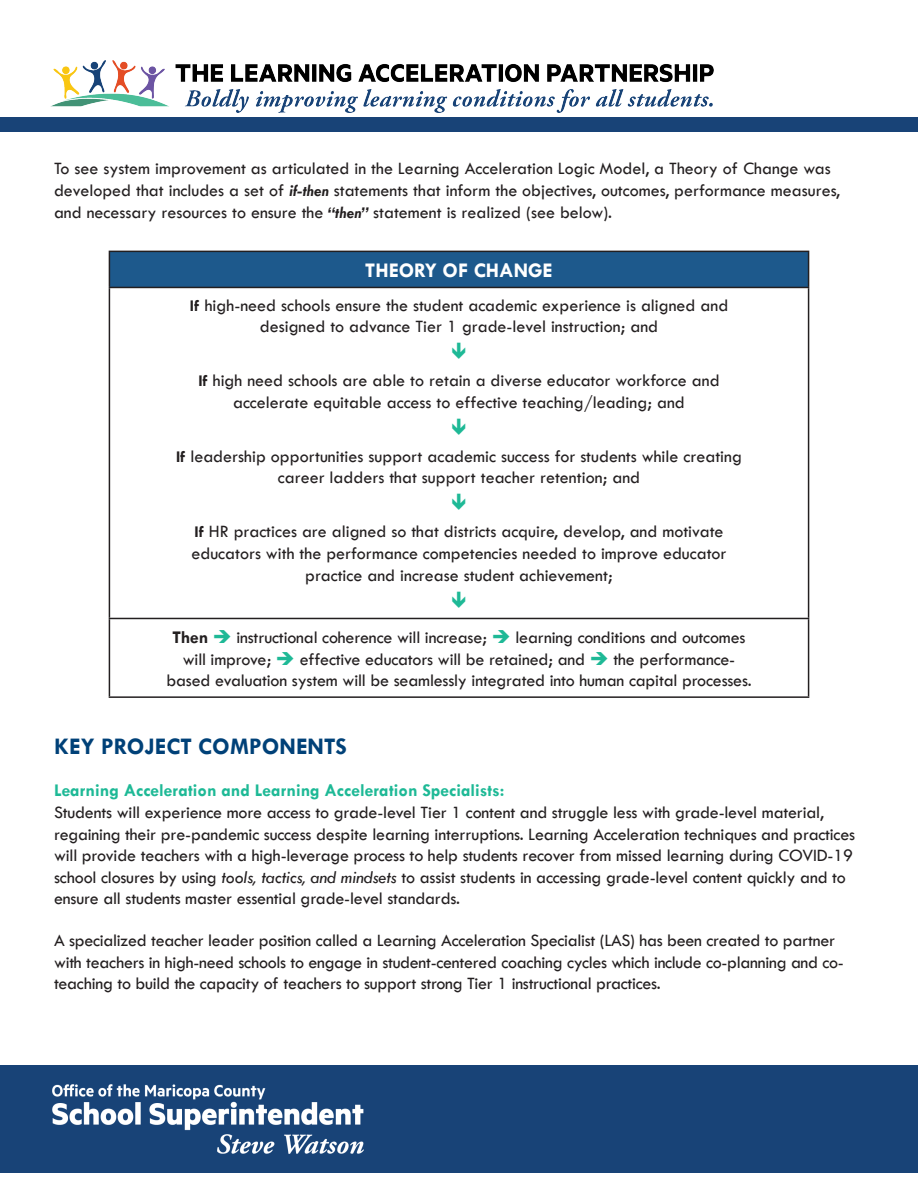
<style>
.page{position:relative;width:918px;height:1188px;background:#fff}
.page>*{position:absolute;margin:0;border:0;box-sizing:border-box;transform-origin:0 0}
.Heading_1{font:700 24px "Tw Cen";color:#004178}
.Table_Header{font:700 21px "Tw Cen";color:#fff}
.Body_text{font:18px/21.6px "Tw Cen";letter-spacing:-.01em;color:#231f20;text-align:center}
.Heading_2{font:700 18px "Tw Cen";color:#1eb996}
.s1{font-weight:700;font-style:italic;font-size:16.5px}
.s2{font-weight:700;font-size:16.5px}
.s3{font-weight:700}
.s4{color:#1eb996}
.s5{font-style:italic}
</style>
<div class="page">
<div style="left:0;top:117px;width:918px;height:15px;background:#184377"></div>
<div style="left:0;top:1065px;width:918px;height:108px;background:#184377"></div>
<img style="left:53px;top:1085px;width:310px;height:68px">
<img style="left:51px;top:60px;width:663px;height:52px">
<div style="left:109px;top:251px;width:700px;height:36px;background:#1d598c"></div>
<hr style="left:109px;top:251px;width:700px;height:1px;background:#231f20">
<hr style="left:109px;top:252px;width:1px;height:35px;background:#231f20">
<hr style="left:808px;top:252px;width:1px;height:35px;background:#231f20">
<hr style="left:109px;top:287px;width:700px;height:1px;background:#231f20">
<hr style="left:109px;top:288px;width:1px;height:330px;background:#231f20">
<hr style="left:808px;top:288px;width:1px;height:330px;background:#231f20">
<hr style="left:109px;top:618px;width:700px;height:1px;background:#231f20">
<hr style="left:109px;top:619px;width:1px;height:77px;background:#231f20">
<hr style="left:808px;top:619px;width:1px;height:77px;background:#231f20">
<hr style="left:109px;top:696px;width:700px;height:2px;background:#231f20">
<p class="Body_text" style="left:54px;top:158px;width:788px;text-align:left">To see system improvement as articulated in the Learning Acceleration Logic Model, a Theory of Change was developed that includes a set of <span class="s1">if-then</span> statements that inform the objectives, outcomes, performance measures, and necessary resources to ensure the <span class="s1">“then”</span> statement is realized (see below).</p>
<p class="Table_Header" style="left:365px;top:257px;width:189px">THEORY OF CHANGE</p>
<p class="Body_text" style="left:190px;top:294px;width:540px"><span class="s2">If</span> high-need schools ensure the student academic experience is aligned and designed to advance Tier 1 grade-level instruction; and</p>
<p class="Body_text" style="left:198px;top:370px;width:523px"><span class="s2">If</span> high need schools are able to retain a diverse educator workforce and accelerate equitable access to effective teaching/leading; and</p>
<p class="Body_text" style="left:176px;top:445px;width:567px"><span class="s2">If</span> leadership opportunities support academic success for students while creating career ladders that support teacher retention; and</p>
<p class="Body_text" style="left:191px;top:521px;width:537px"><span class="s2">If</span> HR practices are aligned so that districts acquire, develop, and motivate educators with the performance competencies needed to improve educator practice and increase student achievement;</p>
<p class="Body_text" style="left:166px;top:627px;width:587px"><span class="s3">Then</span> <span class="s4">➔</span> instructional coherence will increase; <span class="s4">➔</span> learning conditions and outcomes will improve; <span class="s4">➔</span> effective educators will be retained; and <span class="s4">➔</span> the performance&shy;based evaluation system will be seamlessly integrated into human capital processes.</p>
<p class="Heading_1" style="left:54px;top:732px;width:294px">KEY PROJECT COMPONENTS</p>
<p class="Heading_2" style="left:54px;top:780px;width:452px">Learning Acceleration and Learning Acceleration Specialists:</p>
<p class="Body_text" style="left:54px;top:801px;width:803px;text-align:left">Students will experience more access to grade-level Tier 1 content and struggle less with grade-level material, regaining their pre-pandemic success despite learning interruptions. Learning Acceleration techniques and practices will provide teachers with a high-leverage process to help students recover from missed learning during COVID-19 school closures by using <span class="s5">tools, tactics, and mindsets</span> to assist students in accessing grade-level content quickly and to ensure all students master essential grade-level standards.</p>
<p class="Body_text" style="left:54px;top:930px;width:791px;text-align:left">A specialized teacher leader position called a Learning Acceleration Specialist (LAS) has been created to partner with teachers in high-need schools to engage in student-centered coaching cycles which include co-planning and co&shy;teaching to build the capacity of teachers to support strong Tier 1 instructional practices.</p>
</div>
